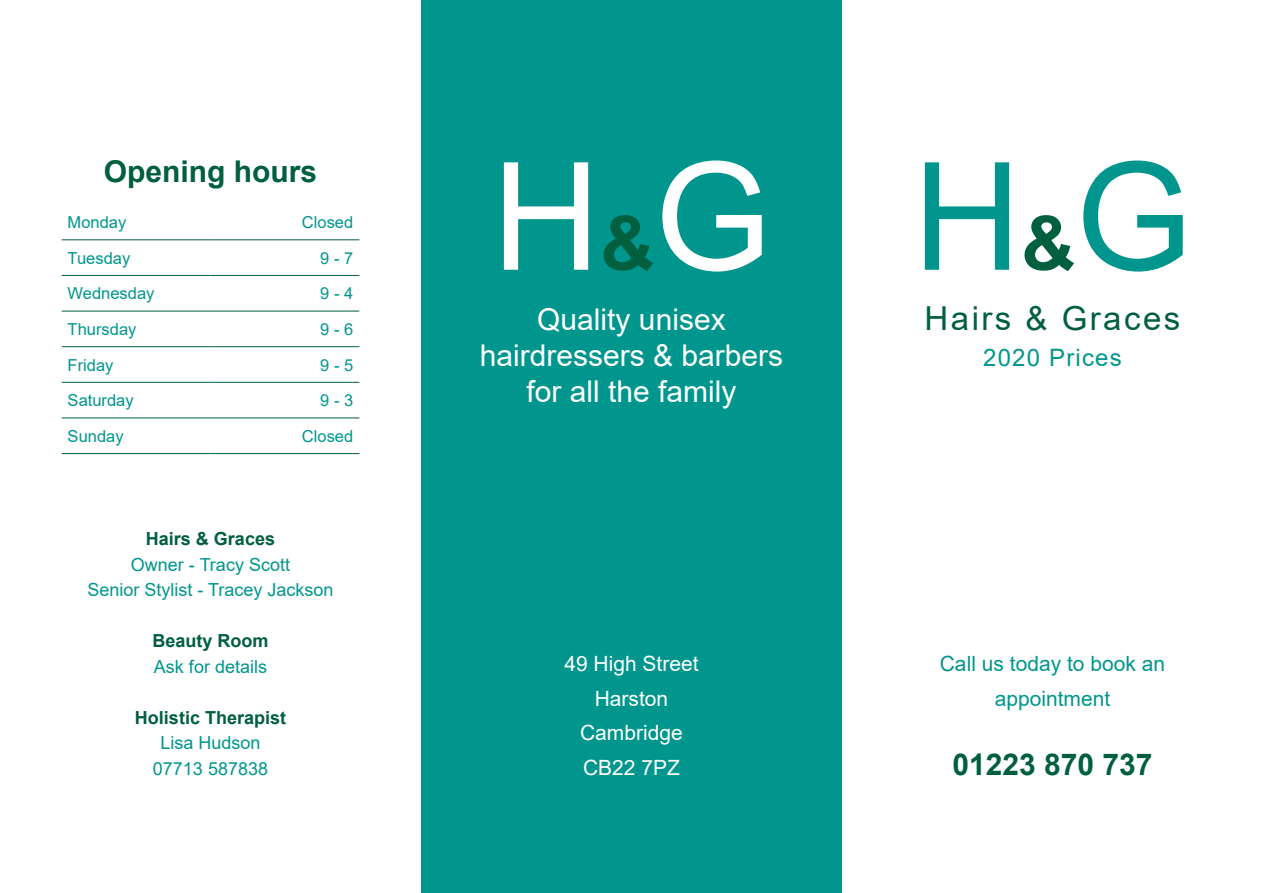
<style>
.page{position:relative;width:1263px;height:893px;background:#fff}
.page>*{position:absolute;margin:0;border:0;box-sizing:border-box;transform-origin:0 0}
.t1{font:150px "Arial";color:#fff}
.t2{font:150px "Arial";color:#00968e}
.t3{font:33px "Arial";letter-spacing:.075em;color:#005f3f}
.t4{font:30px/36px "Arial";color:#fff;text-align:center}
.t5{font:700 30px "Arial";color:#005f3f}
.t6{font:24px "Arial";letter-spacing:.05em;color:#00968e}
.t7{font:21px/34.5px "Arial";color:#fff;text-align:center}
.t8{font:21px/34.5px "Arial";color:#00968e;text-align:center}
.t9{font:18px/25.5px "Arial";color:#00968e;text-align:center}
.t10{font:700 18px "Arial";color:#005f3f}
.t11{font:16.5px "Arial";color:#00968e}
.s1{font-weight:700;font-size:75px;color:#005f3f}
</style>
<div class="page">
<div style="left:421px;top:0;width:421px;height:893px;background:#00968e"></div>
<hr style="left:62px;top:239px;width:148px;height:1px;background:#005f3f">
<hr style="left:210px;top:239px;width:149px;height:1px;background:#005f3f">
<hr style="left:62px;top:275px;width:148px;height:1px;background:#005f3f">
<hr style="left:210px;top:275px;width:149px;height:1px;background:#005f3f">
<hr style="left:62px;top:311px;width:148px;height:1px;background:#005f3f">
<hr style="left:210px;top:311px;width:149px;height:1px;background:#005f3f">
<hr style="left:62px;top:346px;width:148px;height:1px;background:#005f3f">
<hr style="left:210px;top:346px;width:149px;height:1px;background:#005f3f">
<hr style="left:62px;top:382px;width:148px;height:1px;background:#005f3f">
<hr style="left:210px;top:382px;width:149px;height:1px;background:#005f3f">
<hr style="left:62px;top:418px;width:148px;height:1px;background:#005f3f">
<hr style="left:210px;top:418px;width:149px;height:1px;background:#005f3f">
<hr style="left:62px;top:453px;width:148px;height:1px;background:#005f3f">
<hr style="left:210px;top:453px;width:149px;height:1px;background:#005f3f">
<h3 class="t5" style="left:104px;top:151px;width:215px">Opening hours</h3>
<p class="t11" style="left:68px;top:211px;width:60px">Monday</p>
<p class="t11" style="left:302px;top:211px;width:53px">Closed</p>
<p class="t11" style="left:68px;top:246px;width:64px">Tuesday</p>
<p class="t11" style="left:320px;top:246px;width:35px">9 - 7</p>
<p class="t11" style="left:68px;top:282px;width:88px">Wednesday</p>
<p class="t11" style="left:320px;top:282px;width:35px">9 - 4</p>
<p class="t11" style="left:68px;top:318px;width:70px">Thursday</p>
<p class="t11" style="left:320px;top:318px;width:35px">9 - 6</p>
<p class="t11" style="left:68px;top:353px;width:47px">Friday</p>
<p class="t11" style="left:320px;top:353px;width:35px">9 - 5</p>
<p class="t11" style="left:68px;top:389px;width:68px">Saturday</p>
<p class="t11" style="left:320px;top:389px;width:35px">9 - 3</p>
<p class="t11" style="left:68px;top:425px;width:57px">Sunday</p>
<p class="t11" style="left:302px;top:425px;width:53px">Closed</p>
<p class="t10" style="left:146px;top:526px;width:131px">Hairs &amp; Graces</p>
<p class="t9" style="left:87px;top:552px;width:248px">Owner - Tracy Scott<br>Senior Stylist - Tracey Jackson</p>
<p class="t10" style="left:152px;top:628px;width:118px">Beauty Room</p>
<p class="t9" style="left:154px;top:654px;width:115px">Ask for details</p>
<p class="t10" style="left:135px;top:705px;width:153px">Holistic Therapist</p>
<p class="t9" style="left:153px;top:730px;width:117px">Lisa Hudson<br>07713 587838</p>
<h1 class="t1" style="left:492px;top:114px;width:281px">H<span class="s1">&amp;</span>G</h1>
<h3 class="t4" style="left:480px;top:301px;width:305px">Quality unisex hairdressers &amp; barbers for all the family</h3>
<p class="t7" style="left:564px;top:646px;width:136px">49 High Street<br>Harston<br>Cambridge<br>CB22 7PZ</p>
<h1 class="t2" style="left:913px;top:114px;width:281px">H<span class="s1">&amp;</span>G</h1>
<h2 class="t3" style="left:924px;top:295px;width:257px">Hairs &amp; Graces</h2>
<h3 class="t6" style="left:983px;top:341px;width:140px">2020 Prices</h3>
<p class="t8" style="left:940px;top:646px;width:227px">Call us today to book an appointment</p>
<h3 class="t5" style="left:952px;top:743px;width:202px">01223 870 737</h3>
</div>
